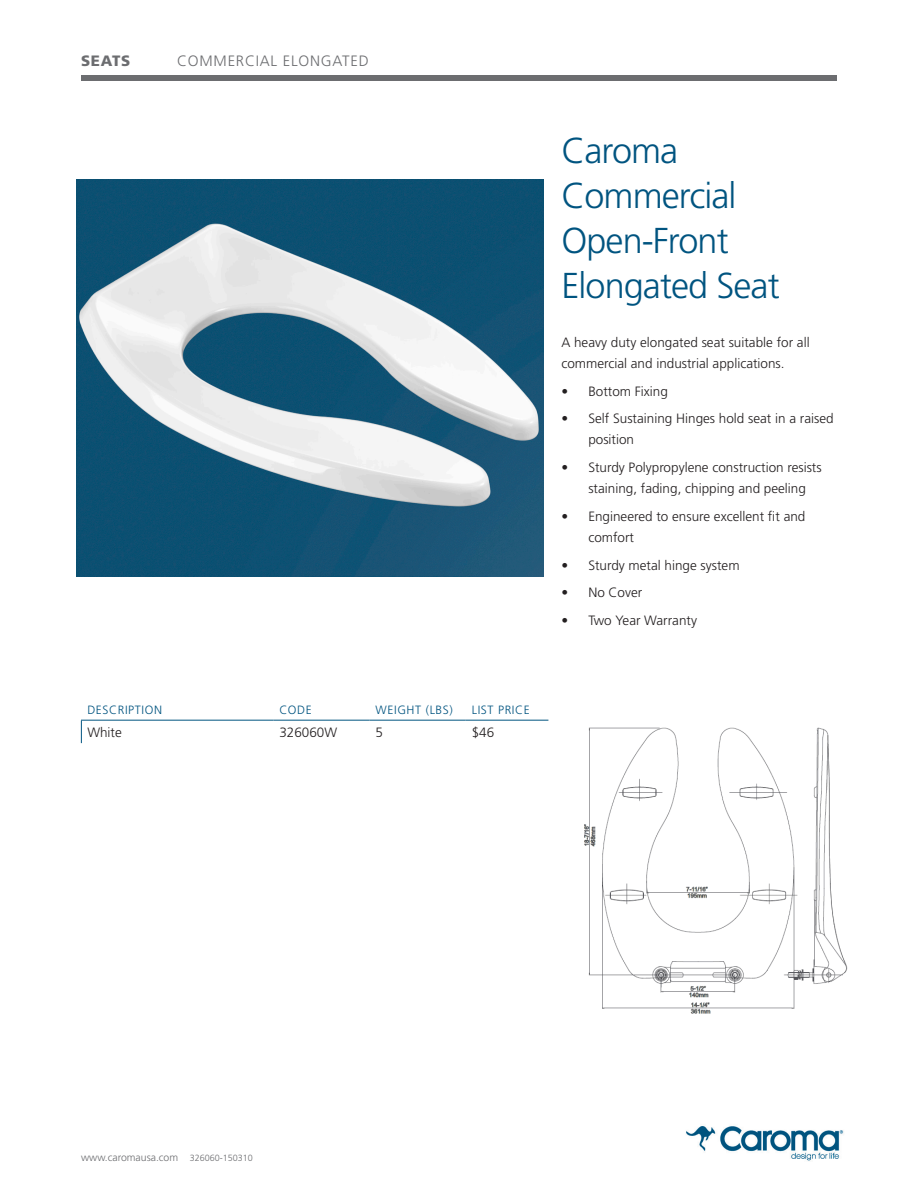
<style>
.page{position:relative;width:918px;height:1188px;background:#fff}
.page>*{position:absolute;margin:0;border:0;box-sizing:border-box;transform-origin:0 0}
.product_title{font:300 36px "Frutiger";letter-spacing:-.025em;color:#005480}
.header_description{font:300 15px "Frutiger";letter-spacing:.05em;color:#6c6d70}
.header_title{font:900 15px "Frutiger";letter-spacing:.05em;color:#6c6d70}
.body_text{font:300 13.5px/21px "Frutiger";color:#231f20}
.table_header{font:300 12px "Frutiger";letter-spacing:.05em;color:#005480}
.t1{font:300 10.5px "Frutiger";color:#6c6d70}
.s1{font-size:9px}
</style>
<div class="page">
<div style="left:81px;top:75px;width:756px;height:6px;background:#6c6d70"></div>
<img style="left:77px;top:179px;width:467px;height:397px">
<hr style="left:81px;top:720px;width:192px;height:1px;background:#005480">
<hr style="left:273px;top:720px;width:97px;height:1px;background:#005480">
<hr style="left:370px;top:720px;width:96px;height:1px;background:#005480">
<hr style="left:466px;top:720px;width:82px;height:1px;background:#005480">
<svg style="left:81px;top:721px;width:1px;height:22px"></svg>
<img style="left:686px;top:1126px;width:158px;height:35px">
<img style="left:584px;top:727px;width:264px;height:287px">
<p class="header_title" style="left:81px;top:51px;width:51px">SEATS</p>
<p class="header_description" style="left:177px;top:52px;width:193px">COMMERCIAL ELONGATED</p>
<p class="table_header" style="left:87px;top:703px;width:76px">DESCRIPTION</p>
<p class="table_header" style="left:279px;top:703px;width:34px">CODE</p>
<p class="table_header" style="left:376px;top:703px;width:79px">WEIGHT (LBS)</p>
<p class="table_header" style="left:472px;top:703px;width:60px">LIST PRICE</p>
<p class="body_text" style="left:87px;top:722px;width:36px">White</p>
<p class="body_text" style="left:279px;top:722px;width:59px">326060W</p>
<p class="body_text" style="left:376px;top:722px;width:9px">5</p>
<p class="body_text" style="left:472px;top:722px;width:24px">$46</p>
<p class="product_title" style="left:561px;top:130px;width:118px">Caroma</p>
<p class="product_title" style="left:561px;top:175px;width:177px">Commercial</p>
<p class="product_title" style="left:561px;top:220px;width:169px">Open-Front</p>
<p class="product_title" style="left:561px;top:265px;width:220px">Elongated Seat</p>
<p class="body_text" style="left:561px;top:332px;width:250px">A heavy duty elongated seat suitable for all commercial and industrial applications.</p>
<p class="body_text" style="left:561px;top:381px;width:108px">• Bottom Fixing</p>
<p class="body_text" style="left:588px;top:408px;width:247px;text-indent:-27px">• Self Sustaining Hinges hold seat in a raised position</p>
<p class="body_text" style="left:588px;top:457px;width:235px;text-indent:-27px">• Sturdy Polypropylene construction resists staining, fading, chipping and peeling</p>
<p class="body_text" style="left:588px;top:506px;width:219px;text-indent:-27px">• Engineered to ensure excellent fit and comfort</p>
<p class="body_text" style="left:561px;top:555px;width:180px">• Sturdy metal hinge system</p>
<p class="body_text" style="left:561px;top:582px;width:83px">• No Cover</p>
<p class="body_text" style="left:561px;top:610px;width:137px">• Two Year Warranty</p>
<p class="t1" style="left:81px;top:1151px;width:173px">www.caromausa.com <span class="s1">326060-150310</span></p>
</div>
